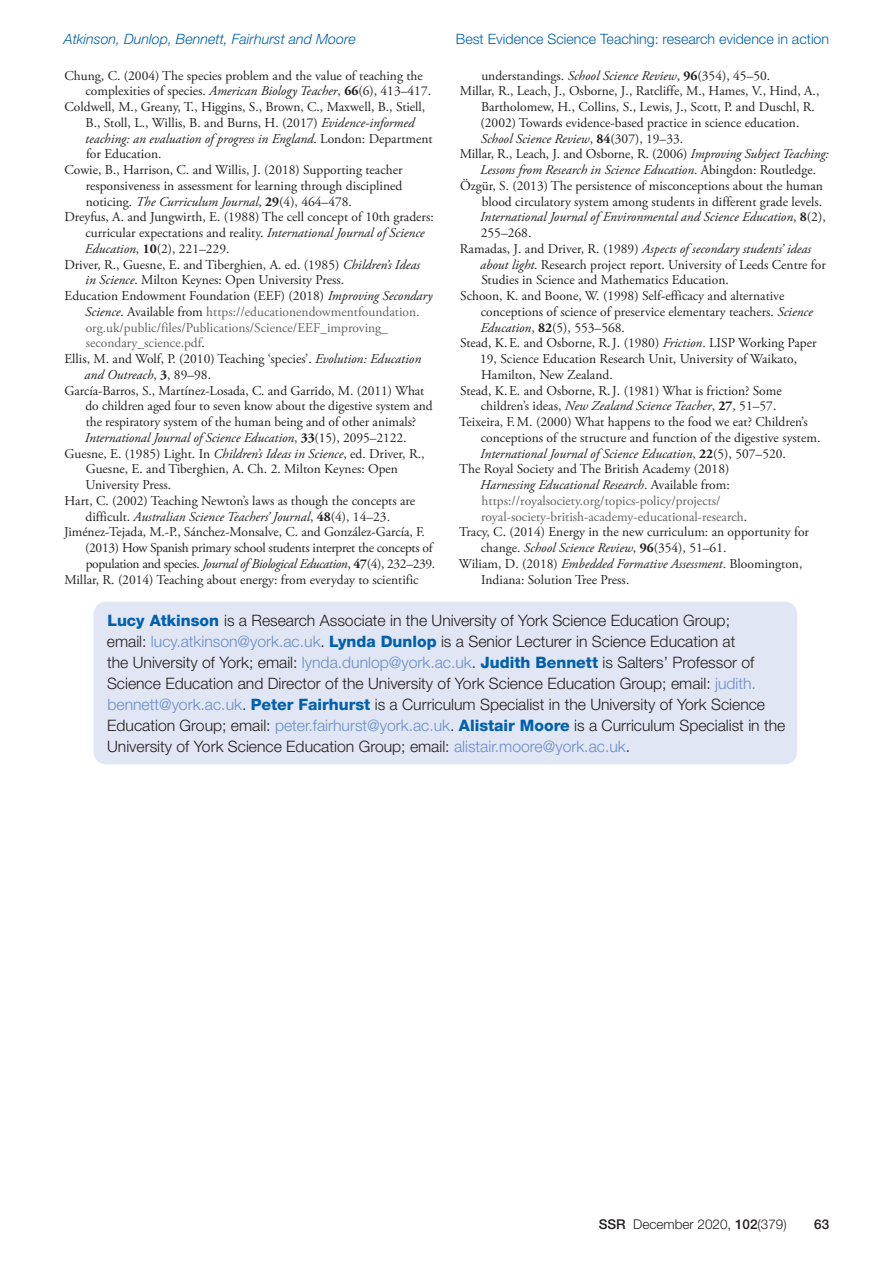
<style>
.page{position:relative;width:893px;height:1263px;background:#fff}
.page>*{position:absolute;margin:0;border:0;box-sizing:border-box;transform-origin:0 0}
.CH_authors_end{font:300 15.75px/21px "Helvetica Neue LT Std";color:#231f20}
.CH_running_head_rect{font:300 14.25px "Helvetica Neue LT Std";color:#0160ae}
.CH_running_head_rect-2{font:italic 300 14.25px "Helvetica Neue LT Std";color:#0160ae}
.CH_refs_tx{font:13.5px/15.8px "Adobe Garamond Pro";color:#231f20}
.CH_refs_tx-2{font:13.5px/15.8px "Adobe Garamond Pro";color:#636366}
.CH_refs_tx-3{font:13.5px/15.8px "Adobe Garamond Pro";letter-spacing:-.02em;color:#231f20}
.CH_refs_tx-4{font:italic 13.5px/15.8px "Adobe Garamond Pro";color:#231f20;text-align:center}
.t1{font:300 13.5px "Helvetica Neue LT Std";color:#231f20}
.t2{font:500 13.5px "Helvetica Neue LT Std";color:#231f20}
.s1{font-style:italic}
.s2{font-weight:700}
.s3{color:#231f20}
.s4{font-style:italic;color:#231f20}
.s5{font-style:normal}
.s6{font-weight:800;color:#0160ae}
.s7{color:#6b8cc8}
.s8{font-weight:500}
</style>
<div class="page">
<div style="left:94px;top:602px;width:703px;height:162px;background:#e0e6f3;border-radius:13px"></div>
<p class="CH_running_head_rect-2" style="left:64px;top:31px;width:294px">Atkinson, Dunlop, Bennett, Fairhurst and Moore</p>
<p class="CH_running_head_rect" style="left:456px;top:30px;width:375px">Best Evidence Science Teaching: research evidence in action</p>
<p class="CH_refs_tx" style="left:85px;top:68px;width:347px;text-indent:-21px">Chung, C. (2004) The species problem and the value of teaching the complexities of species. <span class="s1">American Biology Teacher</span>, <span class="s2">66</span>(6), 413–417.</p>
<p class="CH_refs_tx" style="left:85px;top:99px;width:349px;text-indent:-21px">Coldwell, M., Greany, T., Higgins, S., Brown, C., Maxwell, B., Stiell, B., Stoll, L., Willis, B. and Burns, H. (2017) <span class="s1">Evidence-informed teaching: an evaluation of progress in England</span>. London: Department for Education.</p>
<p class="CH_refs_tx" style="left:86px;top:162px;width:318px;text-align:justify;text-indent:-21px">Cowie, B., Harrison, C. and Willis, J. (2018) Supporting teacher responsiveness in assessment for learning through disciplined noticing. <span class="s1">The Curriculum Journal</span>, <span class="s2">29</span>(4), 464–478.</p>
<p class="CH_refs_tx" style="left:85px;top:210px;width:350px;text-indent:-20px">Dreyfus, A. and Jungwirth, E. (1988) The cell concept of 10th graders: curricular expectations and reality. <span class="s1">International Journal of Science<br>Education</span>, <span class="s2">10</span>(2), 221–229.</p>
<p class="CH_refs_tx" style="left:85px;top:257px;width:336px;text-indent:-21px">Driver, R., Guesne, E. and Tiberghien, A. ed. (1985) <span class="s1">Children’s Ideas in Science</span>. Milton Keynes: Open University Press.</p>
<p class="CH_refs_tx-2" style="left:85px;top:288px;width:349px;text-indent:-21px"><span class="s3">Education Endowment Foundation (EEF) (2018)</span> <span class="s4">Improving Secondary Science</span><span class="s3">. Available from</span> https://educationendowmentfoundation. org.uk/public/files/Publications/Science/EEF_improving_ secondary_science.pdf<span class="s3">.</span></p>
<p class="CH_refs_tx" style="left:85px;top:351px;width:338px;text-indent:-20px">Ellis, M. and Wolf, P. (2010) Teaching ‘species’. <span class="s1">Evolution: Education and Outreach</span>, <span class="s2">3</span>, 89–98.</p>
<p class="CH_refs_tx" style="left:85px;top:383px;width:349px;text-indent:-20px">García-Barros, S., Martínez-Losada, C. and Garrido, M. (2011) What do children aged four to seven know about the digestive system and the respiratory system of the human being and of other animals?<br><span class="s1">International Journal of Science Education</span>, <span class="s2">33</span>(15), 2095–2122.</p>
<p class="CH_refs_tx" style="left:86px;top:446px;width:340px;text-indent:-21px">Guesne, E. (1985) Light. In <span class="s1">Children’s Ideas in Science</span>, ed. Driver, R.,<br>Guesne, E. and Tiberghien, A. Ch. 2. Milton Keynes: Open<br>University Press.</p>
<p class="CH_refs_tx" style="left:64px;top:493px;width:352px;text-align:center">Hart, C. (2002) Teaching Newton’s laws as though the concepts are difficult. <span class="s1">Australian Science Teachers’ Journal</span>, <span class="s2">48</span>(4), 14–23.</p>
<p class="CH_refs_tx-3" style="left:85px;top:525px;width:352px;text-indent:-21px">Jiménez-Tejada, M.-P., Sánchez-Monsalve, C. and González-García, F. (2013) How Spanish primary school students interpret the concepts of population and species. <span class="s1">Journal of Biological Education</span>, <span class="s2">47</span>(4), 232–239.</p>
<p class="CH_refs_tx" style="left:64px;top:572px;width:356px">Millar, R. (2014) Teaching about energy: from everyday to scientific</p>
<p class="CH_refs_tx" style="left:481px;top:68px;width:290px">understandings. <span class="s1">School Science Review</span>, <span class="s2">96</span>(354), 45–50.</p>
<p class="CH_refs_tx" style="left:481px;top:84px;width:340px;text-indent:-21px">Millar, R., Leach, J., Osborne, J., Ratcliffe, M., Hames, V., Hind, A., Bartholomew, H., Collins, S., Lewis, J., Scott, P. and Duschl, R. (2002) Towards evidence-based practice in science education.<br><span class="s1">School Science Review</span>, <span class="s2">84</span>(307), 19–33.</p>
<p class="CH_refs_tx-4" style="left:460px;top:146px;width:371px"><span class="s5">Millar, R., Leach, J. and Osborne, R. (2006)</span> Improving Subject Teaching:<br>Lessons from Research in Science Education<span class="s5">. Abingdon: Routledge.</span></p>
<p class="CH_refs_tx" style="left:480px;top:178px;width:347px;text-indent:-20px">Özgür, S. (2013) The persistence of misconceptions about the human blood circulatory system among students in different grade levels.<br><span class="s1">International Journal of Environmental and Science Education</span>, <span class="s2">8</span>(2), 255–268.</p>
<p class="CH_refs_tx" style="left:480px;top:241px;width:347px;text-indent:-20px">Ramadas, J. and Driver, R. (1989) <span class="s1">Aspects of secondary students’ ideas about light</span>. Research project report. University of Leeds Centre for<br>Studies in Science and Mathematics Education.</p>
<p class="CH_refs_tx" style="left:480px;top:288px;width:334px;text-indent:-20px">Schoon, K. and Boone, W. (1998) Self-efficacy and alternative conceptions of science of preservice elementary teachers. <span class="s1">Science<br>Education</span>, <span class="s2">82</span>(5), 553–568.</p>
<p class="CH_refs_tx" style="left:480px;top:336px;width:338px;text-indent:-20px">Stead, K.E. and Osborne, R.J. (1980) <span class="s1">Friction</span>. LISP Working Paper<br>19, Science Education Research Unit, University of Waikato,<br>Hamilton, New Zealand.</p>
<p class="CH_refs_tx" style="left:481px;top:383px;width:302px;text-indent:-21px">Stead, K.E. and Osborne, R.J. (1981) What is friction? Some children’s ideas, <span class="s1">New Zealand Science Teacher</span>, <span class="s2">27</span>, 51–57.</p>
<p class="CH_refs_tx" style="left:480px;top:414px;width:342px;text-indent:-21px">Teixeira, F.M. (2000) What happens to the food we eat? Children’s conceptions of the structure and function of the digestive system.<br><span class="s1">International Journal of Science Education</span>, <span class="s2">22</span>(5), 507–520.</p>
<p class="CH_refs_tx-2" style="left:480px;top:462px;width:269px;text-indent:-21px"><span class="s3">The Royal Society and The British Academy (2018)<br></span><span class="s4">Harnessing Educational Research</span><span class="s3">. Available from: </span>https://royalsociety.org/topics-policy/projects/ royal-society-british-academy-educational-research<span class="s3">.</span></p>
<p class="CH_refs_tx" style="left:481px;top:525px;width:330px;text-indent:-22px">Tracy, C. (2014) Energy in the new curriculum: an opportunity for change. <span class="s1">School Science Review</span>, <span class="s2">96</span>(354), 51–61.</p>
<p class="CH_refs_tx" style="left:481px;top:556px;width:323px;text-indent:-22px">Wiliam, D. (2018) <span class="s1">Embedded Formative Assessment</span>. Bloomington,<br>Indiana: Solution Tree Press.</p>
<p class="CH_authors_end" style="left:107px;top:609px;width:680px"><span class="s6">Lucy Atkinson</span> is a Research Associate in the University of York Science Education Group;<br>email: <span class="s7">lucy.atkinson@york.ac.uk</span>. <span class="s6">Lynda Dunlop</span> is a Senior Lecturer in Science Education at<br>the University of York; email: <span class="s7">lynda.dunlop@york.ac.uk</span>. <span class="s6">Judith Bennett</span> is Salters’ Professor of Science Education and Director of the University of York Science Education Group; email: <span class="s7">judith. bennett@york.ac.uk</span>. <span class="s6">Peter Fairhurst</span> is a Curriculum Specialist in the University of York Science Education Group; email: <span class="s7">peter.fairhurst@york.ac.uk</span>. <span class="s6">Alistair Moore</span> is a Curriculum Specialist in the University of York Science Education Group; email: <span class="s7">alistair.moore@york.ac.uk</span>.</p>
<p class="t1" style="left:599px;top:1216px;width:189px"><span class="s8">SSR</span> December 2020, <span class="s8">102</span>(379)</p>
<p class="t2" style="left:814px;top:1216px;width:17px">63</p>
</div>
